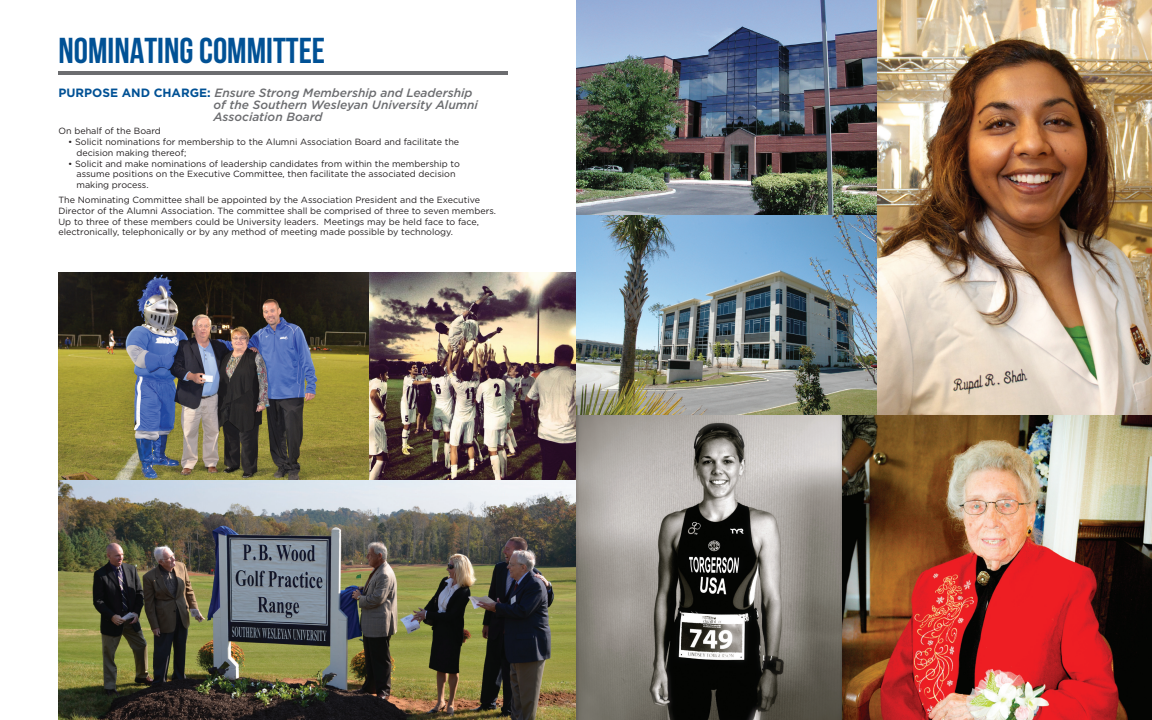
<style>
.page{position:relative;width:1152px;height:720px;background:#fff}
.page>*{position:absolute;margin:0;border:0;box-sizing:border-box;transform-origin:0 0}
.t1{font:700 36px "Bebas Neue";color:#015195}
.t2{font:italic 500 12px/12px "Gotham";color:#6c6d70}
.t3{font:700 12px "Gotham";color:#015195}
.t4{font:9px/10.8px "Gotham";color:#231f20}
.s1{font-weight:700;font-style:normal;color:#015195}
</style>
<div class="page">
<hr style="left:58px;top:71px;width:450px;height:4px;background:#6c6d70">
<img style="left:576px;top:0;width:576px;height:720px">
<img style="left:58px;top:272px;width:518px;height:448px">
<h1 class="t1" style="left:58px;top:31px;width:268px">NOMINATING COMMITTEE</h1>
<h2 class="t3" style="left:58px;top:85px;width:105px">PURPOSE AND CHARGE</h2>
<h2 class="t2" style="left:214px;top:87px;width:266px;text-indent:-6px"><span class="s1">:</span> Ensure Strong Membership and Leadership of the Southern Wesleyan University Alumni<br>Association Board</h2>
<p class="t4" style="left:58px;top:125px;width:104px">On behalf of the Board</p>
<p class="t4" style="left:76px;top:136px;width:384px;text-indent:-8px">• Solicit nominations for membership to the Alumni Association Board and facilitate the decision making thereof;</p>
<p class="t4" style="left:76px;top:158px;width:385px;text-indent:-8px">• Solicit and make nominations of leadership candidates from within the membership to assume positions on the Executive Committee, then facilitate the associated decision making process.</p>
<p class="t4" style="left:58px;top:194px;width:439px">The Nominating Committee shall be appointed by the Association President and the Executive Director of the Alumni Association. The committee shall be comprised of three to seven members.<br>Up to three of these members could be University leaders. Meetings may be held face to face, electronically, telephonically or by any method of meeting made possible by technology.</p>
</div>
